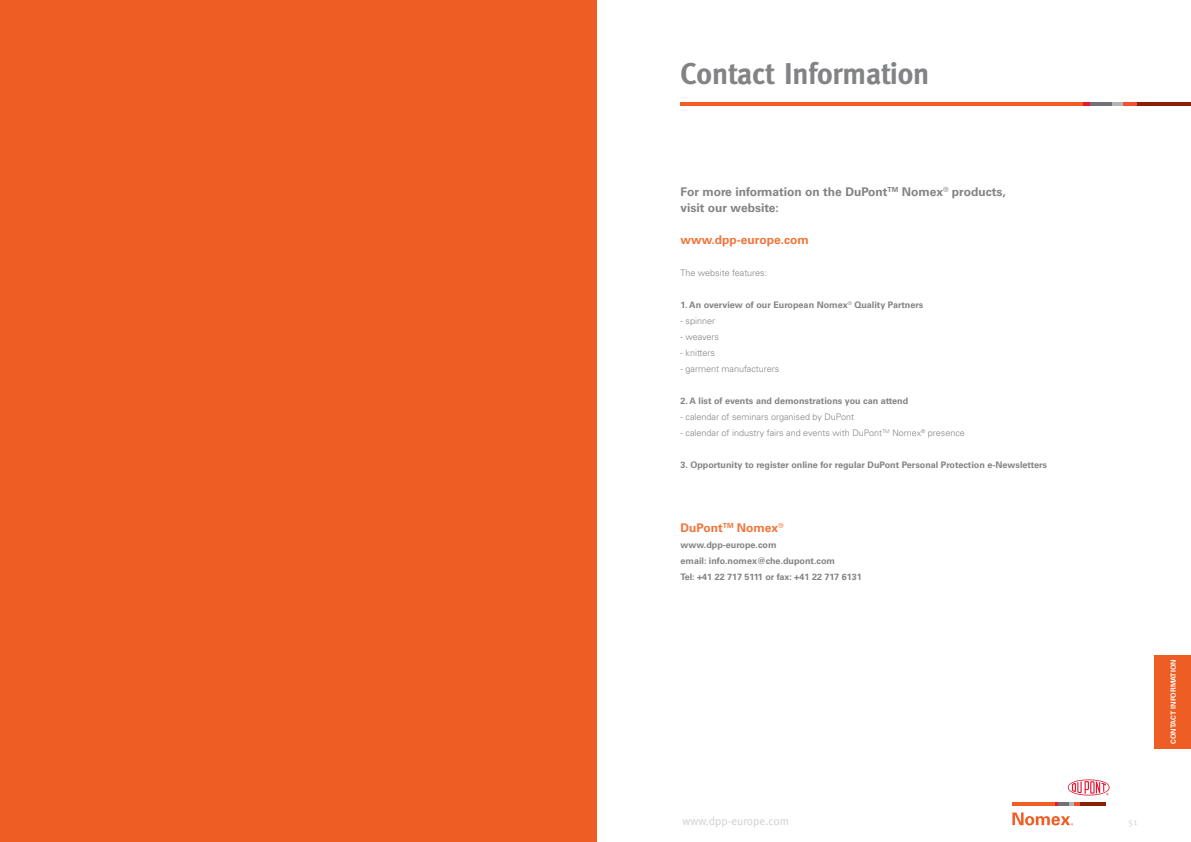
<style>
.page{position:relative;width:1191px;height:842px;background:#fff}
.page>*{position:absolute;margin:0;border:0;box-sizing:border-box;transform-origin:0 0}
.t1{font:700 30px "Meta";color:#818385}
.t2{font:700 12px/16px "Univers CE";color:#818385}
.t3{font:700 12px "Univers CE";color:#f1753b}
.t4{font:11.5px "Meta";color:#cfd0d2}
.t5{font:700 9px/16px "Univers CE";color:#818385}
.t6{font:300 9px "Univers CE";color:#818385}
.t7{font:9px "Meta";color:#cfd0d2}
.t8{font:700 7px "Univers CE";color:#fff}
</style>
<div class="page">
<svg style="left:1055px;top:803px;width:25px;height:3px"></svg>
<svg style="left:1067px;top:779px;width:42px;height:16px"></svg>
<hr style="left:1012px;top:803px;width:43px;height:3px;background:#f15d22">
<hr style="left:1080px;top:803px;width:25px;height:3px;background:#8a2003">
<svg style="left:1012px;top:812px;width:61px;height:13px"></svg>
<svg style="left:1111px;top:102px;width:12px;height:3px"></svg>
<svg style="left:1083px;top:102px;width:7px;height:3px"></svg>
<hr style="left:1090px;top:102px;width:21px;height:3px;background:#717074">
<hr style="left:1123px;top:102px;width:14px;height:3px;background:#f05133">
<hr style="left:680px;top:102px;width:403px;height:3px;background:#f15d22">
<hr style="left:1137px;top:102px;width:54px;height:3px;background:#8a2003">
<div style="left:1155px;top:655px;width:36px;height:93px;background:#ee5d23"></div>
<div style="left:0;top:0;width:596px;height:842px;background:#ee5d23"></div>
<h1 class="t1" style="left:680px;top:56px;width:250px">Contact Information</h1>
<h2 class="t2" style="left:680px;top:184px;width:326px">For more information on the DuPont<sup>TM</sup> Nomex<sup>®</sup> products, visit our website:</h2>
<h2 class="t3" style="left:680px;top:233px;width:130px">www.dpp-europe.com</h2>
<p class="t6" style="left:680px;top:268px;width:88px">The website features:</p>
<p class="t5" style="left:680px;top:297px;width:244px">1. An overview of our European Nomex<sup>®</sup> Quality Partners</p>
<p class="t6" style="left:680px;top:316px;width:36px">- spinner</p>
<p class="t6" style="left:680px;top:332px;width:40px">- weavers</p>
<p class="t6" style="left:680px;top:348px;width:36px">- knitters</p>
<p class="t6" style="left:680px;top:364px;width:100px">- garment manufacturers</p>
<p class="t5" style="left:680px;top:393px;width:229px">2. A list of events and demonstrations you can attend</p>
<p class="t6" style="left:680px;top:412px;width:175px">- calendar of seminars organised by DuPont</p>
<p class="t6" style="left:680px;top:428px;width:286px">- calendar of industry fairs and events with DuPont<sup>TM</sup> Nomex<sup>®</sup> presence</p>
<p class="t5" style="left:680px;top:457px;width:368px">3. Opportunity to register online for regular DuPont Personal Protection e-Newsletters</p>
<h2 class="t3" style="left:680px;top:521px;width:105px">DuPont<sup>TM</sup> Nomex<sup>®</sup></h2>
<p class="t5" style="left:680px;top:537px;width:183px">www.dpp-europe.com<br>email: info.nomex@che.dupont.com<br>Tel: +41 22 717 5111 or fax: +41 22 717 6131</p>
<p class="t4" style="left:682px;top:814px;width:108px">www.dpp-europe.com</p>
<p class="t7" style="left:1128px;top:817px;width:10px">51</p>
<p class="t8" style="left:1169px;top:744px;width:86px;rotate:-90deg">CONTACT INFORMATION</p>
</div>
